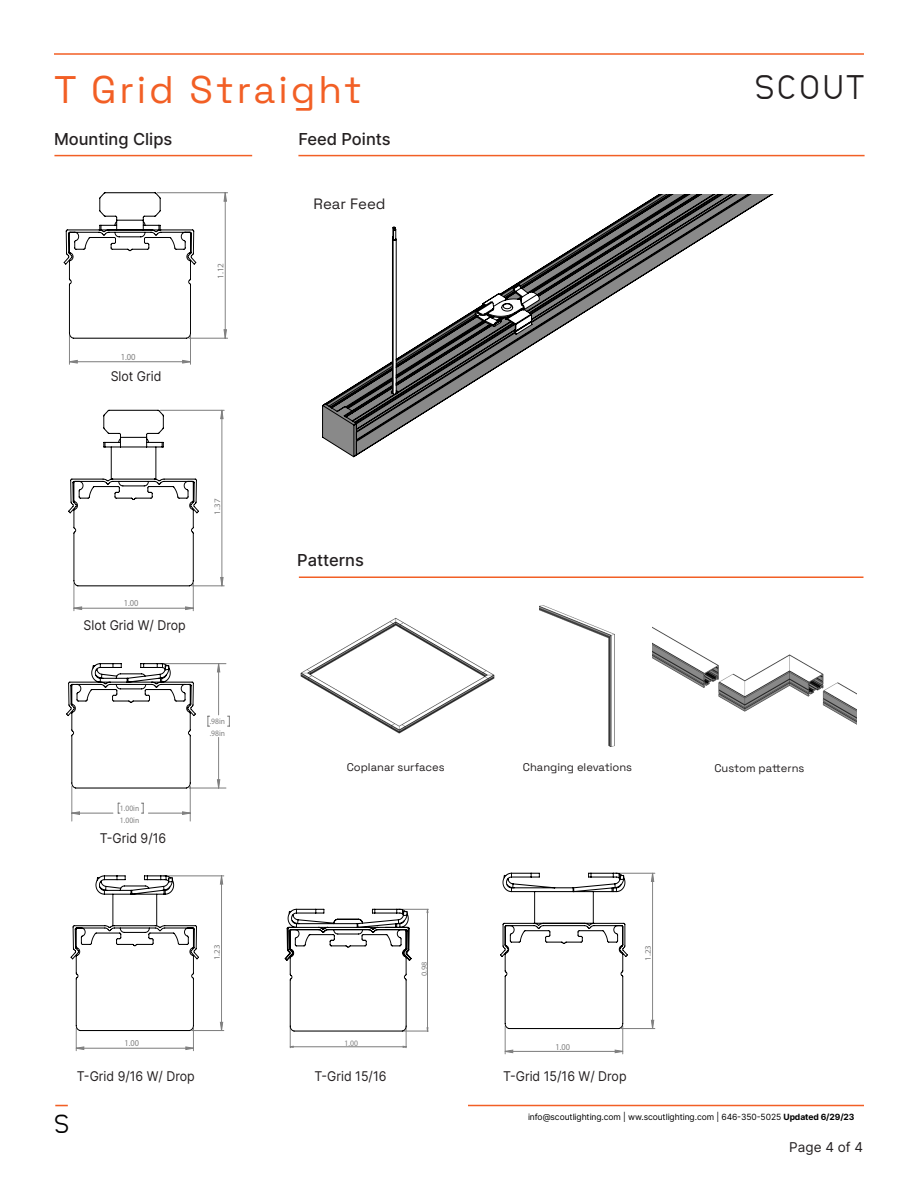
<style>
.page{position:relative;width:918px;height:1188px;background:#fff}
.page>*{position:absolute;margin:0;border:0;box-sizing:border-box;transform-origin:0 0}
.t1{font:300 38.4px "Space Grotesk";letter-spacing:.075em;color:#f25f25}
.t2{font:33.9px "Neubau Grotesk Nor";letter-spacing:.07em;color:#231f20}
.t3{font:26.1px "Neubau Grotesk Nor";color:#000}
.t4{font:500 16.5px "Inter";color:#231f20}
.t5{font:300 15px "Space Grotesk";color:#231f20}
.t6{font:13.5px "Inter";color:#231f20}
.t7{font:13.35px "Inter";color:#231f20;scale:.93 1}
.t8{font:300 11.1px "Space Grotesk";color:#231f20}
.t9{font:9.3px "Inter";color:#808080;scale:.93 1}
.t10{font:9.15px "Inter";color:#808080;scale:.93 1}
.t11{font:9px "Inter";color:#808080;scale:.93 1}
.t12{font:8.55px "Inter";letter-spacing:-.01em;color:#000}
.t13{font:8.55px "Inter";color:#808080;scale:1.08 1}
.t14{font:8.4px "Inter";color:#808080;scale:1.08 1}
.t15{font:8.25px/11.2px "Inter";color:#808080;scale:.93 1}
.t16{font:8.25px "Inter";color:#808080;scale:1.08 1}
.t17{font:7.65px "Inter";color:#808080;scale:1.08 1}
.s1{font-weight:700}
</style>
<div class="page">
<hr style="left:54px;top:53px;width:810px;height:2px;background:#f25f25">
<svg style="left:55px;top:1105px;width:13px;height:1px"></svg>
<hr style="left:468px;top:1105px;width:396px;height:1px;background:#f25f25">
<hr style="left:54px;top:155px;width:198px;height:1px;background:#f25f25">
<hr style="left:298px;top:155px;width:567px;height:1px;background:#f25f25">
<img style="left:300px;top:618px;width:195px;height:116px">
<hr style="left:299px;top:576px;width:564px;height:2px;background:#f25f25">
<img style="left:653px;top:627px;width:204px;height:98px">
<img style="left:539px;top:605px;width:76px;height:142px">
<svg style="left:322px;top:194px;width:452px;height:263px"></svg>
<hr style="left:157px;top:192px;width:71px;height:1px;background:#808080">
<hr style="left:189px;top:338px;width:39px;height:1px;background:#808080">
<svg style="left:224px;top:193px;width:3px;height:145px"></svg>
<svg style="left:63px;top:192px;width:134px;height:172px"></svg>
<hr style="left:160px;top:410px;width:64px;height:1px;background:#808080">
<hr style="left:192px;top:586px;width:32px;height:1px;background:#808080">
<svg style="left:221px;top:411px;width:2px;height:175px"></svg>
<svg style="left:68px;top:410px;width:131px;height:201px"></svg>
<hr style="left:72px;top:786px;width:1px;height:35px;background:#808080">
<hr style="left:190px;top:786px;width:1px;height:35px;background:#808080">
<svg style="left:228px;top:716px;width:2px;height:11px"></svg>
<hr style="left:189px;top:788px;width:37px;height:1px;background:#808080">
<hr style="left:160px;top:663px;width:66px;height:1px;background:#808080">
<svg style="left:66px;top:663px;width:154px;height:152px"></svg>
<hr style="left:163px;top:876px;width:61px;height:1px;background:#808080">
<hr style="left:192px;top:1030px;width:32px;height:1px;background:#808080">
<svg style="left:220px;top:876px;width:3px;height:154px"></svg>
<svg style="left:70px;top:875px;width:129px;height:176px"></svg>
<svg style="left:284px;top:909px;width:144px;height:139px"></svg>
<hr style="left:616px;top:873px;width:39px;height:1px;background:#808080">
<hr style="left:621px;top:1028px;width:34px;height:1px;background:#808080">
<svg style="left:651px;top:873px;width:3px;height:155px"></svg>
<svg style="left:500px;top:873px;width:128px;height:181px"></svg>
<h1 class="t1" style="left:54px;top:62px;width:309px">T Grid Straight</h1>
<p class="t4" style="left:54px;top:127px;width:120px">Mounting Clips</p>
<p class="t4" style="left:298px;top:127px;width:94px">Feed Points</p>
<p class="t9" style="left:121px;top:351px;width:18px">1.00</p>
<p class="t7" style="left:111px;top:366px;width:56px">Slot Grid</p>
<p class="t13" style="left:215px;top:279px;width:16px;rotate:-90deg">1.12</p>
<p class="t14" style="left:212px;top:515px;width:16px;rotate:-90deg">1.37</p>
<p class="t10" style="left:124px;top:598px;width:17px">1.00</p>
<p class="t7" style="left:83px;top:616px;width:111px">Slot Grid W/ Drop</p>
<p class="t15" style="left:210px;top:716px;width:18px">.98in .98in</p>
<p class="t5" style="left:314px;top:193px;width:73px">Rear Feed</p>
<p class="t4" style="left:297px;top:548px;width:68px">Patterns</p>
<h2 class="t2" style="left:755px;top:67px;width:111px">SCOUT</h2>
<p class="t15" style="left:120px;top:803px;width:22px">1.00in<br>1.00in</p>
<p class="t7" style="left:100px;top:829px;width:73px">T-Grid 9/16</p>
<p class="t11" style="left:124px;top:1038px;width:17px">1.00</p>
<p class="t16" style="left:212px;top:960px;width:16px;rotate:-90deg">1.23</p>
<p class="t8" style="left:347px;top:759px;width:99px">Coplanar surfaces</p>
<p class="t8" style="left:523px;top:759px;width:111px">Changing elevations</p>
<p class="t8" style="left:714px;top:760px;width:91px">Custom patterns</p>
<p class="t15" style="left:345px;top:1038px;width:16px">1.00</p>
<p class="t17" style="left:420px;top:976px;width:15px;rotate:-90deg">0.98</p>
<p class="t11" style="left:555px;top:1041px;width:17px">1.00</p>
<p class="t14" style="left:643px;top:961px;width:16px;rotate:-90deg">1.23</p>
<p class="t7" style="left:77px;top:1067px;width:128px">T-Grid 9/16 W/ Drop</p>
<p class="t7" style="left:315px;top:1067px;width:79px">T-Grid 15/16</p>
<p class="t7" style="left:503px;top:1067px;width:134px">T-Grid 15/16 W/ Drop</p>
<h3 class="t3" style="left:54px;top:1108px;width:17px">S</h3>
<p class="t12" style="left:528px;top:1110px;width:328px">info@scoutlighting.com | ww.scoutlighting.com | 646-350-5025 <span class="s1">Updated 6/29/23</span></p>
<p class="t6" style="left:789px;top:1138px;width:75px">Page 4 of 4</p>
</div>
